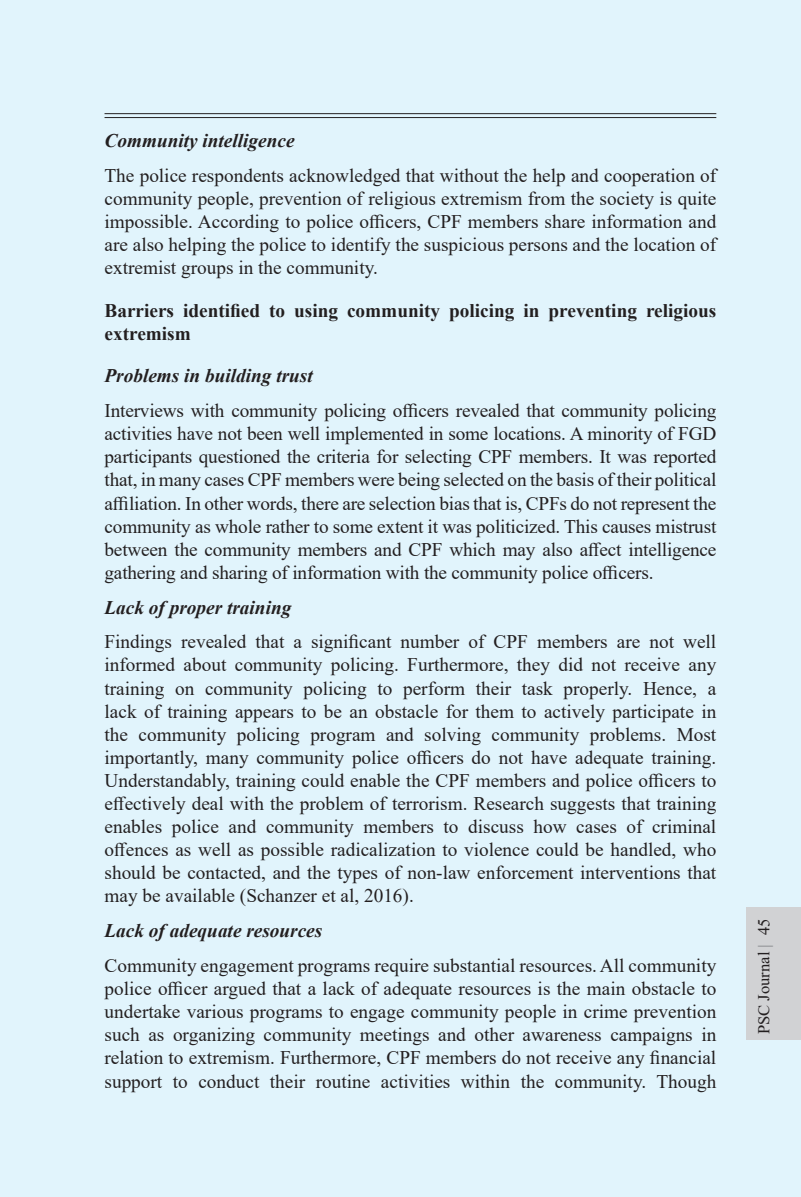
<style>
.page{position:relative;width:801px;height:1197px;background:#fff}
.page>*{position:absolute;margin:0;border:0;box-sizing:border-box;transform-origin:0 0}
.Discription{font:19.25px/23.1px "Times New Roman";color:#231f20;text-align:justify}
.Paragraph_Sub_Head{font:700 19.25px/23.1px "Times New Roman";color:#231f20}
.Paragraph_Sub_Head-2{font:italic 700 19.25px "Times New Roman";color:#231f20}
.Discription-2{font:italic 700 19.25px "Times New Roman";color:#231f20}
.t1{font:16.62px "Times New Roman";color:#231f20}
.s1{font-weight:700;color:#939598}
</style>
<div class="page">
<div style="left:0;top:0;width:800px;height:1197px;background:#e1f4fc"></div>
<hr style="left:104px;top:117px;width:612px;height:1px;background:#231f20">
<hr style="left:104px;top:113px;width:612px;height:1px;background:#231f20">
<div style="left:746px;top:907px;width:54px;height:133px;background:#d1d2d4"></div>
<p class="Paragraph_Sub_Head-2" style="left:104px;top:127px;width:191px">Community intelligence</p>
<p class="Discription" style="left:104px;top:163px;width:613px">The police respondents acknowledged that without the help and cooperation of community people, prevention of religious extremism from the society is quite impossible. According to police officers, CPF members share information and are also helping the police to identify the suspicious persons and the location of extremist groups in the community.</p>
<p class="Paragraph_Sub_Head" style="left:104px;top:298px;width:613px">Barriers identified to using community policing in preventing religious extremism</p>
<p class="Paragraph_Sub_Head-2" style="left:104px;top:363px;width:210px">Problems in building trust</p>
<p class="Discription" style="left:104px;top:399px;width:613px">Interviews with community policing officers revealed that community policing activities have not been well implemented in some locations. A minority of FGD participants questioned the criteria for selecting CPF members. It was reported that, in many cases CPF members were being selected on the basis of their political affiliation. In other words, there are selection bias that is, CPFs do not represent the community as whole rather to some extent it was politicized. This causes mistrust between the community members and CPF which may also affect intelligence gathering and sharing of information with the community police officers.</p>
<p class="Discription-2" style="left:104px;top:594px;width:188px">Lack of proper training</p>
<p class="Discription" style="left:104px;top:630px;width:613px">Findings revealed that a significant number of CPF members are not well informed about community policing. Furthermore, they did not receive any training on community policing to perform their task properly. Hence, a lack of training appears to be an obstacle for them to actively participate in the community policing program and solving community problems. Most importantly, many community police officers do not have adequate training.<br>Understandably, training could enable the CPF members and police officers to effectively deal with the problem of terrorism. Research suggests that training enables police and community members to discuss how cases of criminal offences as well as possible radicalization to violence could be handled, who should be contacted, and the types of non-law enforcement interventions that may be available (Schanzer et al, 2016).</p>
<p class="Discription-2" style="left:104px;top:917px;width:219px">Lack of adequate resources</p>
<p class="Discription" style="left:104px;top:953px;width:613px">Community engagement programs require substantial resources. All community police officer argued that a lack of adequate resources is the main obstacle to undertake various programs to engage community people in crime prevention such as organizing community meetings and other awareness campaigns in relation to extremism. Furthermore, CPF members do not receive any financial support to conduct their routine activities within the community. Though</p>
<p class="t1" style="left:751px;top:1034px;width:117px;rotate:-90deg">PSC Journal <span class="s1">|</span> 45</p>
</div>
